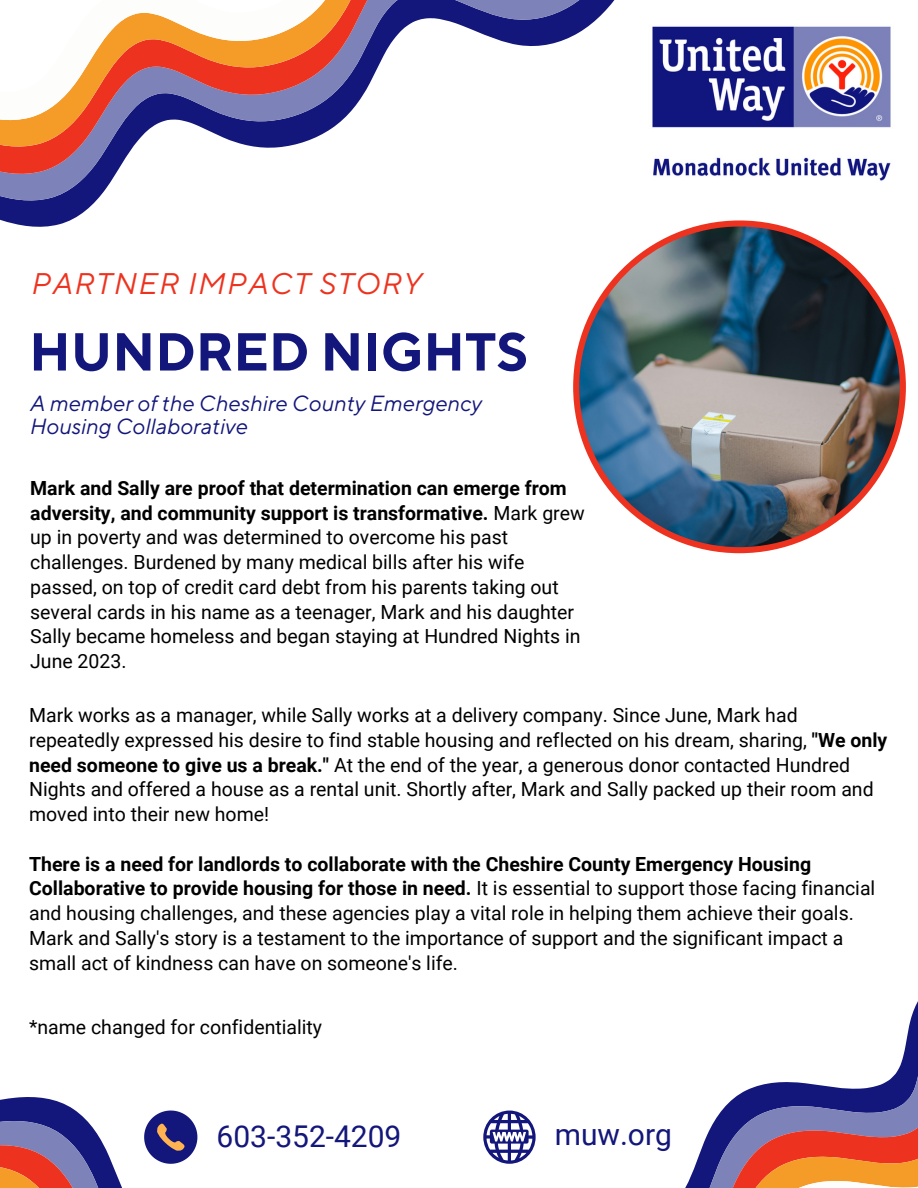
<style>
.page{position:relative;width:918px;height:1188px;background:#fff}
.page>*{position:absolute;margin:0;border:0;box-sizing:border-box;transform-origin:0 0}
.t1{font:700 53.4px "TT Norms Pro";color:#13167a}
.t2{font:30px "Roboto";color:#13167a}
.t3{font:italic 29.7px "TT Norms Pro";letter-spacing:.05em;color:#ed331f}
.t4{font:italic 21.75px/23.7px "TT Norms Pro";color:#13167a}
.t5{font:19.5px/24.8px "Roboto";color:#000}
.s1{font-weight:700}
</style>
<div class="page">
<svg style="left:504px;top:1033px;width:414px;height:155px"></svg>
<img style="left:573px;top:220px;width:333px;height:333px">
<svg style="left:483px;top:1111px;width:53px;height:52px"></svg>
<img style="left:667px;top:26px;width:224px;height:155px">
<svg style="left:573px;top:26px;width:94px;height:299px"></svg>
<svg style="left:573px;top:26px;width:88px;height:277px"></svg>
<svg style="left:573px;top:26px;width:79px;height:250px"></svg>
<svg style="left:0;top:26px;width:646px;height:219px"></svg>
<svg style="left:0;top:0;width:637px;height:219px"></svg>
<svg style="left:0;top:1097px;width:198px;height:91px"></svg>
<p class="t3" style="left:30px;top:266px;width:392px">PARTNER IMPACT STORY</p>
<p class="t1" style="left:29px;top:320px;width:500px">HUNDRED NIGHTS</p>
<p class="t4" style="left:29px;top:392px;width:454px">A member of the Cheshire County Emergency<br>Housing Collaborative</p>
<p class="t5" style="left:30px;top:476px;width:556px"><span class="s1">Mark and Sally are proof that determination can emerge from adversity, and community support is transformative.</span> Mark grew up in poverty and was determined to overcome his past challenges. Burdened by many medical bills after his wife passed, on top of credit card debt from his parents taking out several cards in his name as a teenager, Mark and his daughter Sally became homeless and began staying at Hundred Nights in June 2023.</p>
<p class="t5" style="left:29px;top:703px;width:860px">Mark works as a manager, while Sally works at a delivery company. Since June, Mark had repeatedly expressed his desire to find stable housing and reflected on his dream, sharing, <span class="s1">"We only need someone to give us a break."</span> At the end of the year, a generous donor contacted Hundred Nights and offered a house as a rental unit. Shortly after, Mark and Sally packed up their room and moved into their new home!</p>
<p class="t5" style="left:29px;top:852px;width:848px"><span class="s1">There is a need for landlords to collaborate with the Cheshire County Emergency Housing Collaborative to provide housing for those in need.</span> It is essential to support those facing financial and housing challenges, and these agencies play a vital role in helping them achieve their goals.<br>Mark and Sally's story is a testament to the importance of support and the significant impact a small act of kindness can have on someone's life.</p>
<p class="t5" style="left:29px;top:1015px;width:295px">*name changed for confidentiality</p>
<h1 class="t2" style="left:217px;top:1119px;width:186px">603-352-4209</h1>
<h4 class="t2" style="left:555px;top:1117px;width:119px">muw.org</h4>
</div>
